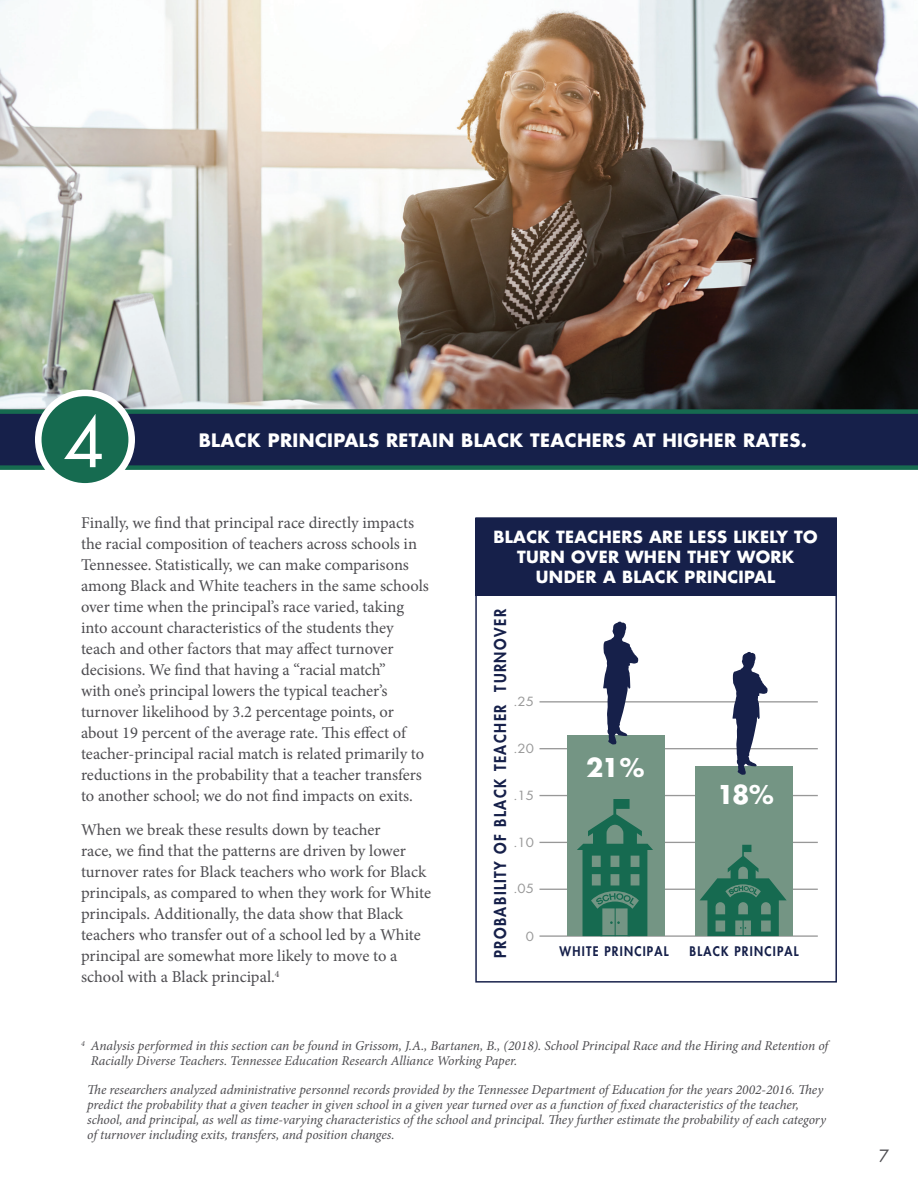
<style>
.page{position:relative;width:918px;height:1188px;background:#fff}
.page>*{position:absolute;margin:0;border:0;box-sizing:border-box;transform-origin:0 0}
.t1{font:66.9px "Futura Std";color:#fff}
.t2{font:700 25.2px "Futura";color:#fff}
.t3{font:700 18px "Futura Std";letter-spacing:.02em;color:#fff}
.t4{font:16.5px/21px "Minion Pro";letter-spacing:-.005em;color:#4d4c50}
.t5{font:16.5px "Futura Std";color:#4d4c50}
.t6{font:700 16.35px/20.2px "Futura";letter-spacing:.02em;color:#fff;text-align:center}
.t7{font:800 15.9px "Futura";letter-spacing:.1em;color:#16204a;scale:.93 1}
.t8{font:italic 13.5px/15px "Minion Pro";letter-spacing:-.005em;color:#4d4c50}
.t9{font:800 12.9px "Futura";letter-spacing:.1em;color:#16204a;scale:.93 1}
.t10{font:12.3px "Futura";color:#989898;scale:1.08 1}
</style>
<div class="page">
<img style="left:0;top:0;width:918px;height:407px">
<svg style="left:0;top:407px;width:918px;height:63px;background:#1a2f4d"></svg>
<div style="left:35px;top:390px;width:100px;height:100px;background:#fff;border-radius:50%"></div>
<div style="left:42px;top:396px;width:86px;height:87px;background:#166b50;border-radius:50%"></div>
<hr style="left:539px;top:701px;width:279px;height:2px;background:#989898">
<hr style="left:539px;top:748px;width:279px;height:1px;background:#989898">
<hr style="left:539px;top:795px;width:279px;height:1px;background:#989898">
<hr style="left:539px;top:842px;width:279px;height:1px;background:#989898">
<hr style="left:539px;top:889px;width:279px;height:1px;background:#989898">
<hr style="left:539px;top:935px;width:279px;height:2px;background:#989898">
<div style="left:567px;top:735px;width:97px;height:201px;background:#749584"></div>
<div style="left:696px;top:766px;width:97px;height:170px;background:#749584"></div>
<svg style="left:700px;top:845px;width:87px;height:91px"></svg>
<svg style="left:603px;top:622px;width:35px;height:123px"></svg>
<svg style="left:732px;top:652px;width:36px;height:123px"></svg>
<svg style="left:577px;top:799px;width:76px;height:137px"></svg>
<hr style="left:600px;top:935px;width:30px;height:1px;background:#166a50">
<hr style="left:615px;top:906px;width:1px;height:30px;background:#166a50">
<div style="left:475px;top:518px;width:362px;height:77px;background:#16204a"></div>
<h1 class="t1" style="left:64px;top:400px;width:43px">4</h1>
<p class="t3" style="left:199px;top:428px;width:610px">BLACK PRINCIPALS RETAIN BLACK TEACHERS AT HIGHER RATES.</p>
<p class="t4" style="left:81px;top:512px;width:349px">Finally, we find that principal race directly impacts the racial composition of teachers across schools in Tennessee. Statistically, we can make comparisons among Black and White teachers in the same schools over time when the principal’s race varied, taking into account characteristics of the students they teach and other factors that may affect turnover decisions. We find that having a “racial match”<br>with one’s principal lowers the typical teacher’s turnover likelihood by 3.2 percentage points, or about 19 percent of the average rate. This effect of teacher-principal racial match is related primarily to reductions in the probability that a teacher transfers to another school; we do not find impacts on exits.</p>
<p class="t4" style="left:81px;top:820px;width:352px">When we break these results down by teacher<br>race, we find that the patterns are driven by lower turnover rates for Black teachers who work for Black principals, as compared to when they work for White principals. Additionally, the data show that Black teachers who transfer out of a school led by a White principal are somewhat more likely to move to a school with a Black principal.<sup>4</sup></p>
<p class="t6" style="left:494px;top:526px;width:326px">BLACK TEACHERS ARE LESS LIKELY TO<br>TURN OVER WHEN THEY WORK<br>UNDER A BLACK PRINCIPAL</p>
<p class="t7" style="left:490px;top:958px;width:377px;rotate:-90deg">PROBABILITY OF BLACK TEACHER TURNOVER</p>
<p class="t10" style="left:513px;top:693px;width:20px">.25</p>
<p class="t10" style="left:513px;top:740px;width:20px">.20</p>
<h2 class="t2" style="left:586px;top:750px;width:60px">21%</h2>
<h2 class="t2" style="left:717px;top:777px;width:58px">18%</h2>
<p class="t10" style="left:513px;top:787px;width:20px">.15</p>
<p class="t10" style="left:513px;top:834px;width:20px">.10</p>
<p class="t10" style="left:513px;top:880px;width:20px">.05</p>
<p class="t10" style="left:526px;top:928px;width:9px">0</p>
<p class="t9" style="left:560px;top:943px;width:119px">WHITE PRINCIPAL</p>
<p class="t9" style="left:690px;top:943px;width:119px">BLACK PRINCIPAL</p>
<p class="t8" style="left:91px;top:1038px;width:739px;text-indent:-10px"><sup>4</sup> Analysis performed in this section can be found in Grissom, J.A., Bartanen, B., (2018). School Principal Race and the Hiring and Retention of<br>Racially Diverse Teachers. Tennessee Education Research Alliance Working Paper.</p>
<p class="t8" style="left:87px;top:1082px;width:740px">The researchers analyzed administrative personnel records provided by the Tennessee Department of Education for the years 2002-2016. They predict the probability that a given teacher in given school in a given year turned over as a function of fixed characteristics of the teacher, school, and principal, as well as time-varying characteristics of the school and principal. They further estimate the probability of each category of turnover including exits, transfers, and position changes.</p>
<p class="t5" style="left:879px;top:1146px;width:12px">7</p>
</div>
